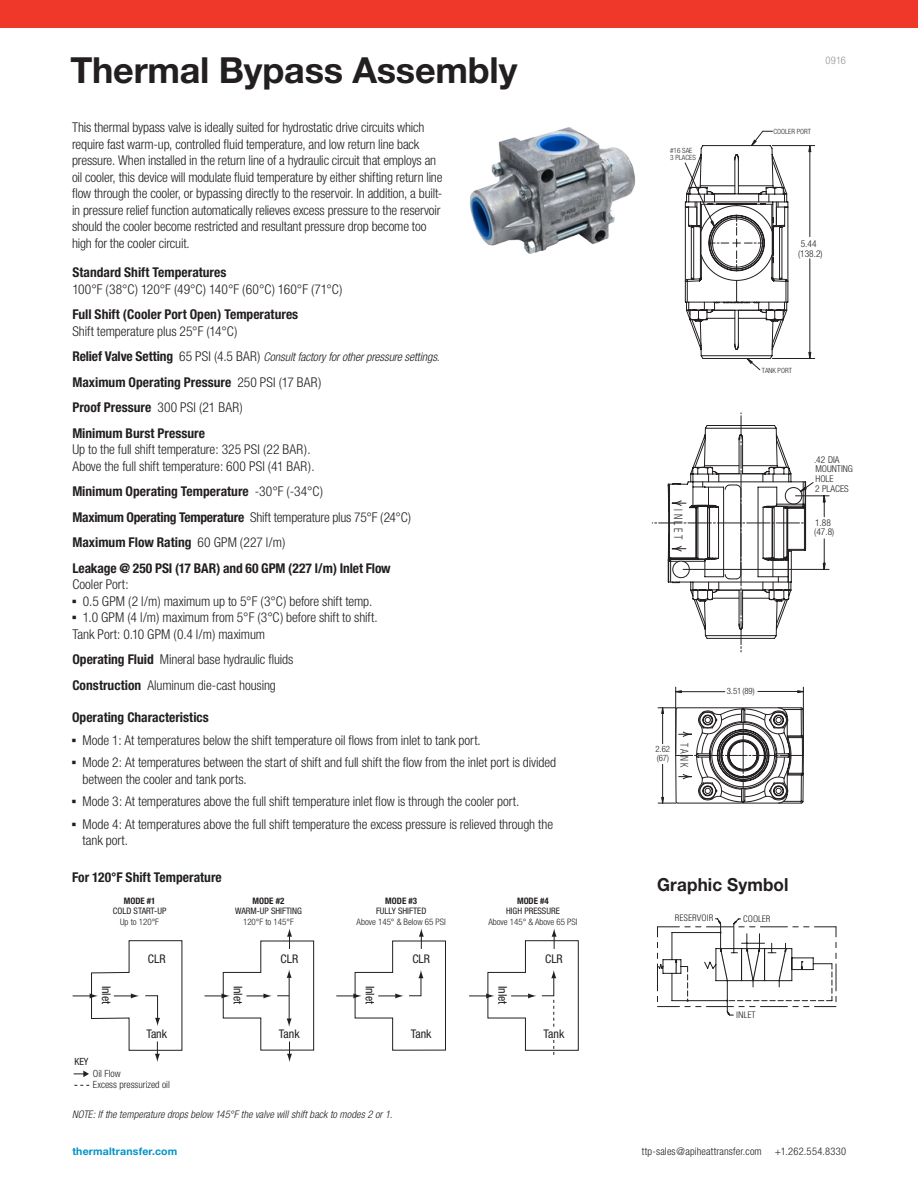
<style>
.page{position:relative;width:918px;height:1188px;background:#fff}
.page>*{position:absolute;margin:0;border:0;box-sizing:border-box;transform-origin:0 0}
.t1{font:700 36px "Helvetica Neue";letter-spacing:-.005em;color:#231f20}
.Subhead_black_bell_b{font:700 18px "Helvetica Neue";letter-spacing:.01em;color:#231f20;scale:.95 1}
.Features_black{font:300 condensed 13.5px/16.5px "Helvetica Neue";letter-spacing:-.005em;color:#231f20}
.Selection_regular{font:300 condensed 13.5px/16.5px "Helvetica Neue";letter-spacing:-.01em;color:#231f20}
.Features_black-2{font:700 condensed 13.5px/16.5px "Helvetica Neue";color:#231f20}
.Features_black-3{font:italic 300 condensed 12px "Helvetica Neue";letter-spacing:-.005em;color:#231f20}
.t2{font:condensed 11.85px "Helvetica Neue";color:#231f20}
.t3{font:700 11.85px "Helvetica Neue";color:#231f20}
.t4{font:300 condensed 11.7px "Helvetica Neue";color:#231f20;scale:.83 1}
.t5{font:300 condensed 10.95px "Helvetica Neue";color:#231f20;scale:.83 1}
.Notes{font:italic 300 condensed 10.5px "Helvetica Neue";letter-spacing:.01em;color:#231f20}
.t6{font:300 condensed 10.5px "Helvetica Neue";letter-spacing:.015em;color:#231f20}
.t7{font:700 10.5px "Helvetica Neue";letter-spacing:.02em;color:#0092c8}
.t8{font:300 condensed 10.5px "Helvetica Neue";color:#939598}
.t9{font:300 condensed 9.9px/10.9px "Helvetica Neue";color:#231f20}
.t10{font:condensed 9.9px "Helvetica Neue";color:#231f20}
.t11{font:300 condensed 9.45px/9.9px "Helvetica Neue";color:#231f20}
.t12{font:300 condensed 9px/10.6px "Helvetica Neue";color:#231f20;text-align:center}
.t13{font:condensed 9px/10.8px "Helvetica Neue";color:#231f20;text-align:center}
.t14{font:300 condensed 9px "Univers";color:#231f20}
.t15{font:300 condensed 8.7px/9px "Helvetica Neue";color:#231f20}
.t16{font:300 condensed 7.2px/6.9px "Helvetica Neue";color:#231f20}
.s1{font-weight:700}
.s2{font-weight:300}
.s3{font-weight:700;font-style:normal;font-size:13.5px}
.s4{font-style:normal;font-size:13.5px}
.s5{font-family:"Universal Newswith Comm Pi";font-weight:400;font-stretch:normal}
.s6{font-weight:400}
</style>
<div class="page">
<div style="left:0;top:0;width:918px;height:28px;background:#ef3829"></div>
<hr style="left:772px;top:145px;width:43px;height:1px;background:#231f20">
<hr style="left:772px;top:358px;width:43px;height:1px;background:#231f20">
<svg style="left:809px;top:146px;width:2px;height:212px"></svg>
<svg style="left:685px;top:131px;width:103px;height:239px"></svg>
<svg style="left:652px;top:413px;width:177px;height:239px"></svg>
<hr style="left:803px;top:687px;width:1px;height:67px;background:#231f20">
<hr style="left:675px;top:687px;width:1px;height:67px;background:#231f20">
<svg style="left:658px;top:691px;width:146px;height:113px"></svg>
<svg style="left:657px;top:918px;width:180px;height:98px"></svg>
<svg style="left:73px;top:940px;width:109px;height:122px"></svg>
<svg style="left:205px;top:928px;width:109px;height:134px"></svg>
<svg style="left:336px;top:928px;width:110px;height:123px"></svg>
<svg style="left:469px;top:928px;width:110px;height:127px"></svg>
<svg style="left:74px;top:1085px;width:16px;height:1px"></svg>
<svg style="left:74px;top:1071px;width:15px;height:6px"></svg>
<img style="left:470px;top:127px;width:166px;height:127px">
<p class="t1" style="left:70px;top:48px;width:448px">Thermal Bypass Assembly</p>
<p class="Selection_regular" style="left:72px;top:119px;width:372px">This thermal bypass valve is ideally suited for hydrostatic drive circuits which require fast warm-up, controlled fluid temperature, and low return line back pressure. When installed in the return line of a hydraulic circuit that employs an oil cooler, this device will modulate fluid temperature by either shifting return line flow through the cooler, or bypassing directly to the reservoir. In addition, a built&shy;in pressure relief function automatically relieves excess pressure to the reservoir should the cooler become restricted and resultant pressure drop become too high for the cooler circuit.</p>
<p class="Features_black" style="left:72px;top:264px;width:272px"><span class="s1">Standard Shift Temperatures<br></span>100°F (38°C) 120°F (49°C) 140°F (60°C) 160°F (71°C)</p>
<p class="Features_black-2" style="left:72px;top:306px;width:227px">Full Shift (Cooler Port Open) Temperatures<br><span class="s2">Shift temperature plus 25°F (14°C)</span></p>
<p class="Features_black-3" style="left:72px;top:350px;width:369px"><span class="s3">Relief Valve Setting</span> <span class="s4">65 PSI (4.5 BAR)</span> Consult factory for other pressure settings.</p>
<p class="Features_black-2" style="left:72px;top:374px;width:251px">Maximum Operating Pressure <span class="s2">250 PSI (17 BAR)</span></p>
<p class="Features_black-2" style="left:72px;top:399px;width:172px">Proof Pressure <span class="s2">300 PSI (21 BAR)</span></p>
<p class="Features_black-2" style="left:72px;top:425px;width:134px">Minimum Burst Pressure</p>
<p class="Features_black" style="left:72px;top:441px;width:240px">Up to the full shift temperature: 325 PSI (22 BAR).</p>
<p class="Features_black" style="left:72px;top:458px;width:244px">Above the full shift temperature: 600 PSI (41 BAR).</p>
<p class="Features_black-2" style="left:72px;top:483px;width:252px">Minimum Operating Temperature <span class="s2">-30°F (-34°C)</span></p>
<p class="Features_black" style="left:72px;top:509px;width:340px"><span class="s1">Maximum Operating Temperature</span> Shift temperature plus 75°F (24°C)</p>
<p class="Features_black-2" style="left:72px;top:534px;width:215px">Maximum Flow Rating <span class="s2">60 GPM (227 l/m)</span></p>
<p class="Features_black-2" style="left:72px;top:560px;width:320px">Leakage @ 250 PSI (17 BAR) and 60 GPM (227 l/m) Inlet Flow</p>
<p class="Features_black" style="left:72px;top:576px;width:301px">Cooler Port:<br><span class="s5">b</span> 0.5 GPM (2 l/m) maximum up to 5°F (3°C) before shift temp.</p>
<p class="Features_black" style="left:72px;top:609px;width:307px"><span class="s5">b</span> 1.0 GPM (4 l/m) maximum from 5°F (3°C) before shift to shift.</p>
<p class="Features_black" style="left:72px;top:626px;width:194px">Tank Port: 0.10 GPM (0.4 l/m) maximum</p>
<p class="Features_black" style="left:72px;top:651px;width:223px"><span class="s1">Operating Fluid</span> Mineral base hydraulic fluids</p>
<p class="Features_black" style="left:72px;top:677px;width:205px"><span class="s1">Construction</span> Aluminum die-cast housing</p>
<p class="Features_black-2" style="left:72px;top:709px;width:138px">Operating Characteristics</p>
<p class="Features_black" style="left:72px;top:732px;width:410px"><span class="s5">▪</span> Mode 1: At temperatures below the shift temperature oil flows from inlet to tank port.</p>
<p class="Features_black" style="left:82px;top:754px;width:475px;text-indent:-10px"><span class="s5">▪</span> Mode 2: At temperatures between the start of shift and full shift the flow from the inlet port is divided between the cooler and tank ports.</p>
<p class="Features_black" style="left:72px;top:793px;width:449px"><span class="s5">▪</span> Mode 3: At temperatures above the full shift temperature inlet flow is through the cooler port.</p>
<p class="Features_black" style="left:82px;top:816px;width:472px;text-indent:-10px"><span class="s5">▪</span> Mode 4: At temperatures above the full shift temperature the excess pressure is relieved through the tank port.</p>
<p class="Features_black-2" style="left:72px;top:869px;width:151px">For 120°F Shift Temperature</p>
<p class="t3" style="left:73px;top:868px;width:163px">For 120° F Shift Temperature</p>
<p class="t13" style="left:113px;top:895px;width:55px"><span class="s1">MODE #1<br></span>COLD START-UP<br><span class="s2">Up to 120°F</span></p>
<p class="t13" style="left:235px;top:895px;width:68px"><span class="s1">MODE #2<br></span>WARM-UP SHIFTING<br><span class="s2">120°F to 145°F</span></p>
<p class="t12" style="left:357px;top:895px;width:91px"><span class="s1">MODE #3<br></span><span class="s6">FULLY SHIFTED<br></span>Above 145° &amp; Below 65 PSI</p>
<p class="t12" style="left:488px;top:895px;width:91px"><span class="s1">MODE #4<br></span><span class="s6">HIGH PRESSURE<br></span>Above 145° &amp; Above 65 PSI</p>
<p class="t2" style="left:148px;top:952px;width:19px">CLR</p>
<p class="t2" style="left:281px;top:952px;width:19px">CLR</p>
<p class="t2" style="left:412px;top:952px;width:19px">CLR</p>
<p class="t2" style="left:545px;top:952px;width:19px">CLR</p>
<p class="t2" style="left:113px;top:986px;width:20px;rotate:90deg">Inlet</p>
<p class="t2" style="left:245px;top:986px;width:20px;rotate:90deg">Inlet</p>
<p class="t2" style="left:377px;top:986px;width:20px;rotate:90deg">Inlet</p>
<p class="t2" style="left:510px;top:986px;width:20px;rotate:90deg">Inlet</p>
<p class="t2" style="left:146px;top:1027px;width:22px">Tank</p>
<p class="t2" style="left:279px;top:1027px;width:22px">Tank</p>
<p class="t2" style="left:411px;top:1027px;width:22px">Tank</p>
<p class="t2" style="left:544px;top:1027px;width:22px">Tank</p>
<p class="t10" style="left:74px;top:1056px;width:16px">KEY</p>
<p class="t9" style="left:93px;top:1068px;width:78px">Oil Flow<br>Excess pressurized oil</p>
<p class="Notes" style="left:72px;top:1108px;width:322px">NOTE: If the temperature drops below 145°F the valve will shift back to modes 2 or 1.</p>
<p class="t16" style="left:670px;top:147px;width:27px">#16 SAE<br>3 PLACES</p>
<p class="t4" style="left:685px;top:509px;width:38px;rotate:90deg">NI L E T</p>
<p class="t8" style="left:826px;top:54px;width:22px">0916</p>
<p class="t16" style="left:773px;top:128px;width:39px">COOLER PORT</p>
<p class="t11" style="left:798px;top:238px;width:26px">5.44 (138.2)</p>
<p class="t16" style="left:762px;top:366px;width:32px">TANK PORT</p>
<p class="t11" style="left:814px;top:454px;width:27px">.42 DIA</p>
<p class="t11" style="left:815px;top:483px;width:35px">2 PLACES</p>
<p class="t11" style="left:816px;top:464px;width:39px">MOUNTING<br>HOLE</p>
<p class="t11" style="left:814px;top:518px;width:21px">1.88 (47.8)</p>
<p class="t15" style="left:655px;top:745px;width:16px">2.62 (67)</p>
<p class="t5" style="left:691px;top:743px;width:31px;rotate:90deg">TANK</p>
<p class="t15" style="left:727px;top:687px;width:30px">3.51 (89)</p>
<p class="Subhead_black_bell_b" style="left:657px;top:874px;width:140px">Graphic Symbol</p>
<p class="t14" style="left:675px;top:913px;width:40px">RESERVOIR</p>
<p class="t14" style="left:743px;top:913px;width:29px">COOLER</p>
<p class="t14" style="left:736px;top:1009px;width:21px">INLET</p>
<p class="t7" style="left:72px;top:1144px;width:107px">thermaltransfer.com</p>
<p class="t6" style="left:642px;top:1145px;width:206px">ttp-sales@apiheattransfer.com +1.262.554.8330</p>
</div>
